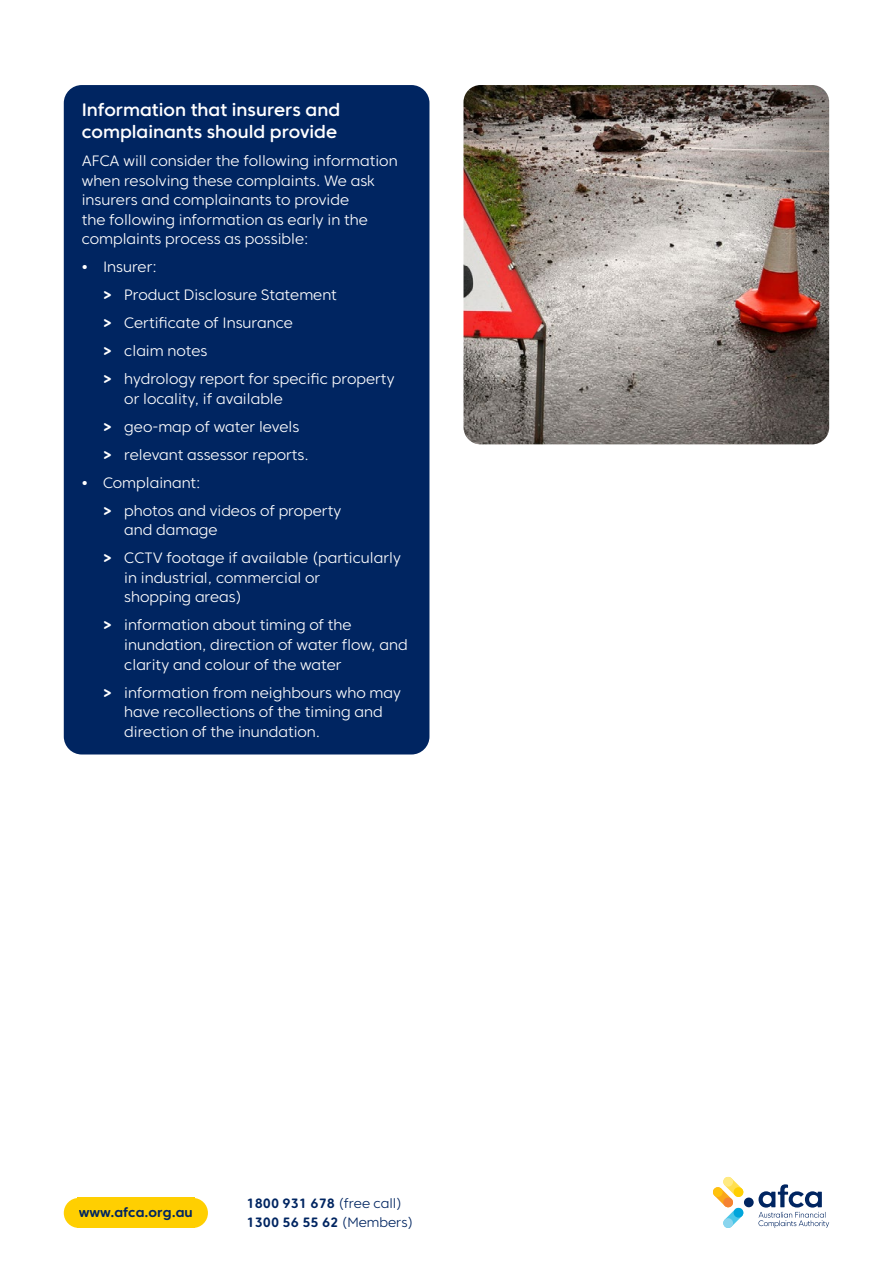
<style>
.page{position:relative;width:893px;height:1263px;background:#fff}
.page>*{position:absolute;margin:0;border:0;box-sizing:border-box;transform-origin:0 0}
.t1{font:500 18px/22.5px "Core Sans CR 55";color:#fff}
.t2{font:300 15px/19.5px "Core Sans CR 35";color:#fff}
.t3{font:700 13.5px/19.5px "Core Sans CR 65";color:#002561}
.s1{font-family:"Core Sans CR 65";font-weight:700}
.s2{font-family:"Core Sans CR 35";font-weight:300}
</style>
<div class="page">
<div style="left:77px;top:1198px;width:117px;height:30px;background:#ffcf01"></div>
<svg style="left:64px;top:1198px;width:13px;height:30px"></svg>
<svg style="left:194px;top:1198px;width:14px;height:30px"></svg>
<div style="left:744px;top:1197px;width:10px;height:10px;background:#002561;border-radius:50%"></div>
<svg style="left:713px;top:1177px;width:31px;height:51px"></svg>
<div style="left:734px;top:1187px;width:9px;height:10px;background:#ffcf01;border-radius:50%"></div>
<div style="left:723px;top:1197px;width:10px;height:10px;background:#f58232;border-radius:50%"></div>
<div style="left:723px;top:1177px;width:10px;height:9px;background:#ffea82;border-radius:50%"></div>
<div style="left:713px;top:1187px;width:10px;height:10px;background:#ffc20e;border-radius:50%"></div>
<div style="left:734px;top:1208px;width:9px;height:9px;background:#00a5db;border-radius:50%"></div>
<div style="left:723px;top:1218px;width:10px;height:10px;background:#8ad5ee;border-radius:50%"></div>
<svg style="left:758px;top:1184px;width:71px;height:44px"></svg>
<div style="left:64px;top:85px;width:365px;height:669px;background:#002561;border-radius:18px"></div>
<img style="left:463px;top:85px;width:366px;height:359px">
<p class="t1" style="left:82px;top:98px;width:260px">Information that insurers and complainants should provide</p>
<p class="t2" style="left:82px;top:151px;width:317px">AFCA will consider the following information when resolving these complaints. We ask insurers and complainants to provide<br>the following information as early in the complaints process as possible:</p>
<p class="t2" style="left:103px;top:253px;width:293px;line-height:28px;text-indent:-21px"><span class="s1">•</span> Insurer:<br><span class="s1">&gt;</span> Product Disclosure Statement<br><span class="s1">&gt;</span> Certificate of Insurance<br><span class="s1">&gt;</span> claim notes<br><span class="s1">&gt;</span> hydrology report for specific property</p>
<p class="t2" style="left:103px;top:384px;width:207px;line-height:28px;text-indent:21px">or locality, if available<br><span class="s1">&gt;</span> geo-map of water levels <span class="s1">&gt;</span> relevant assessor reports.</p>
<p class="t2" style="left:103px;top:469px;width:240px;line-height:28px;text-indent:-21px"><span class="s1">•</span> Complainant:<br><span class="s1">&gt;</span> photos and videos of property</p>
<p class="t2" style="left:103px;top:516px;width:299px;line-height:28px;text-indent:21px">and damage<br><span class="s1">&gt;</span> CCTV footage if available (particularly</p>
<p class="t2" style="left:124px;top:568px;width:198px">in industrial, commercial or shopping areas)</p>
<p class="t2" style="left:124px;top:615px;width:285px;text-indent:-21px"><span class="s1">&gt;</span> information about timing of the inundation, direction of water flow, and clarity and colour of the water</p>
<p class="t2" style="left:124px;top:682px;width:278px;text-indent:-21px"><span class="s1">&gt;</span> information from neighbours who may have recollections of the timing and direction of the inundation.</p>
<p class="t3" style="left:79px;top:1203px;width:116px">www.afca.org.au</p>
<p class="t3" style="left:247px;top:1193px;width:168px">1800 931 678 <span class="s2">(free call)<br></span>1300 56 55 62 <span class="s2">(Members)</span></p>
</div>
